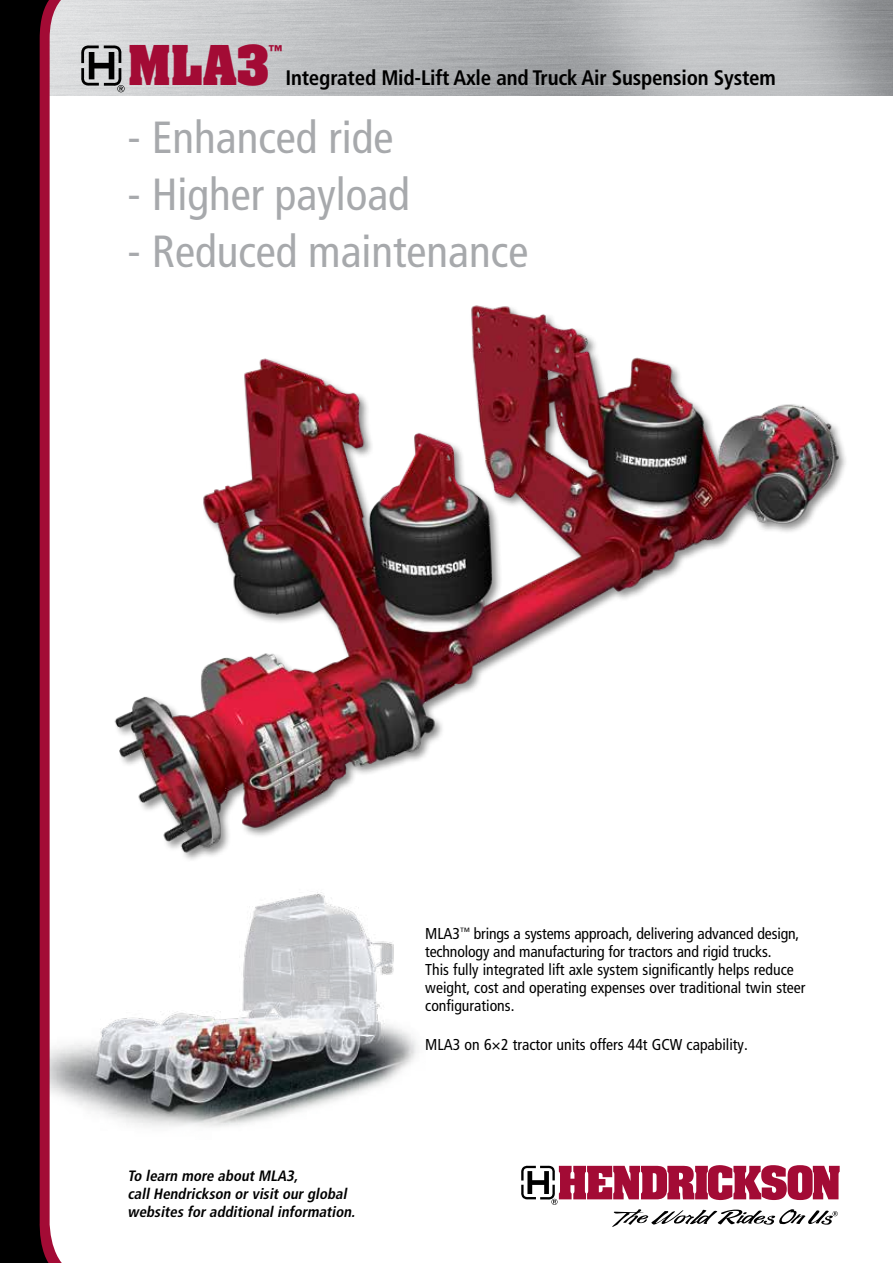
<style>
.page{position:relative;width:893px;height:1263px;background:#fff}
.page>*{position:absolute;margin:0;border:0;box-sizing:border-box;transform-origin:0 0}
.t1{font:700 46.65px "Aachen Std";color:#a30b35}
.t2{font:condensed 45px "Frutiger LT Std";color:#a7a9ac}
.t3{font:700 condensed 21px "Frutiger LT Std";letter-spacing:-.01em;color:#000}
.t4{font:condensed 15.75px/18px "Frutiger LT Std";color:#000}
.t5{font:italic 700 condensed 15px/18px "Frutiger LT Std";color:#000}
.t6{font:700 15px "Aachen Std";color:#a30b35}
</style>
<div class="page">
<svg style="left:78px;top:0;width:9px;height:96px"></svg>
<svg style="left:0;top:0;width:78px;height:1263px;fill:#000"></svg>
<svg style="left:81px;top:45px;width:44px;height:47px;background:#8a8b8c"></svg>
<img style="left:114px;top:305px;width:728px;height:550px">
<svg style="left:521px;top:1165px;width:319px;height:62px"></svg>
<img style="left:50px;top:882px;width:367px;height:283px">
<h1 class="t1" style="left:128px;top:31px;width:143px">MLA3</h1>
<p class="t6" style="left:269px;top:40px;width:15px">™</p>
<h3 class="t3" style="left:285px;top:65px;width:492px">Integrated Mid-Lift Axle and Truck Air Suspension System</h3>
<h2 class="t2" style="left:128px;top:111px;width:267px">- Enhanced ride</h2>
<h2 class="t2" style="left:128px;top:168px;width:284px">- Higher payload</h2>
<h2 class="t2" style="left:128px;top:225px;width:402px">- Reduced maintenance</h2>
<p class="t5" style="left:128px;top:1166px;width:232px">To learn more aboutMLA3, callHendrickson orvisitourglobal websites foradditionalinformation.</p>
<p class="t4" style="left:425px;top:924px;width:382px">MLA3<sup>™</sup> brings a systems approach, delivering advanced design, technology and manufacturing for tractors and rigid trucks.<br>This fully integrated lift axle system significantly helps reduce weight, cost and operating expenses over traditional twin steer configurations.</p>
<p class="t4" style="left:425px;top:1035px;width:324px">MLA3 on 6×2 tractor units offers 44t GCW capability.</p>
</div>
